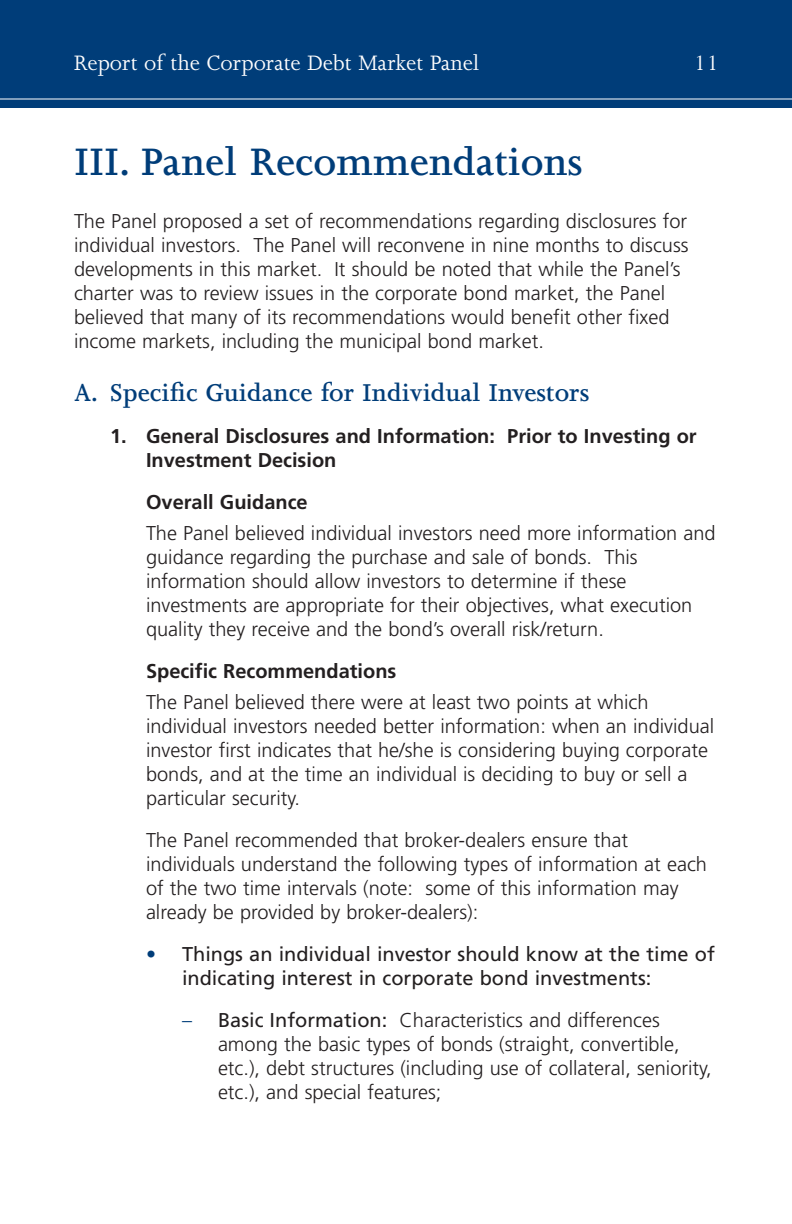
<style>
.page{position:relative;width:792px;height:1224px;background:#fff}
.page>*{position:absolute;margin:0;border:0;box-sizing:border-box;transform-origin:0 0}
.t1{font:600 44px "Joanna";color:#003d79}
.t2{font:600 28px "Joanna";color:#003d79}
.t3{font:24px "Joanna";color:#fff}
.t4{font:300 20px/24px "Frutiger";color:#231f20}
.t5{font:700 20px/24px "Frutiger";color:#231f20}
.t6{font:20px/24px "Frutiger";color:#231f20}
.s1{font-weight:700;color:#003d79}
.s2{color:#003d79}
.s3{font-weight:400}
</style>
<div class="page">
<div style="left:0;top:0;width:792px;height:108px;background:#003d79"></div>
<p class="t3" style="left:74px;top:54px;width:407px">Report of the Corporate Debt Market Panel</p>
<p class="t3" style="left:694px;top:54px;width:27px">11</p>
<h1 class="t1" style="left:74px;top:146px;width:510px">III. Panel Recommendations</h1>
<p class="t4" style="left:74px;top:210px;width:616px">The Panel proposed a set of recommendations regarding disclosures for individual investors. The Panel will reconvene in nine months to discuss developments in this market. It should be noted that while the Panel’s charter was to review issues in the corporate bond market, the Panel believed that many of its recommendations would benefit other fixed income markets, including the municipal bond market.</p>
<h2 class="t2" style="left:74px;top:382px;width:517px">A. Specific Guidance for Individual Investors</h2>
<p class="t5" style="left:146px;top:425px;width:552px;text-indent:-36px">1. General Disclosures and Information: Prior to Investing or<br>Investment Decision</p>
<p class="t5" style="left:146px;top:491px;width:163px">Overall Guidance</p>
<p class="t4" style="left:146px;top:522px;width:571px">The Panel believed individual investors need more information and guidance regarding the purchase and sale of bonds. This information should allow investors to determine if these investments are appropriate for their objectives, what execution quality they receive and the bond’s overall risk/return.</p>
<p class="t5" style="left:146px;top:660px;width:252px">Specific Recommendations</p>
<p class="t4" style="left:146px;top:692px;width:570px">The Panel believed there were at least two points at which individual investors needed better information: when an individual investor first indicates that he/she is considering buying corporate bonds, and at the time an individual is deciding to buy or sell a particular security.</p>
<p class="t4" style="left:146px;top:830px;width:563px">The Panel recommended that broker-dealers ensure that individuals understand the following types of information at each of the two time intervals (note: some of this information may already be provided by broker-dealers):</p>
<p class="t6" style="left:182px;top:944px;width:534px;text-indent:-36px"><span class="s1">•</span> Things an individual investor should know at the time of indicating interest in corporate bond investments:</p>
<p class="t4" style="left:218px;top:1010px;width:495px;text-indent:-36px"><span class="s2">–</span> <span class="s3">Basic Information:</span> Characteristics and differences among the basic types of bonds (straight, convertible, etc.), debt structures (including use of collateral, seniority, etc.), and special features;</p>
</div>
